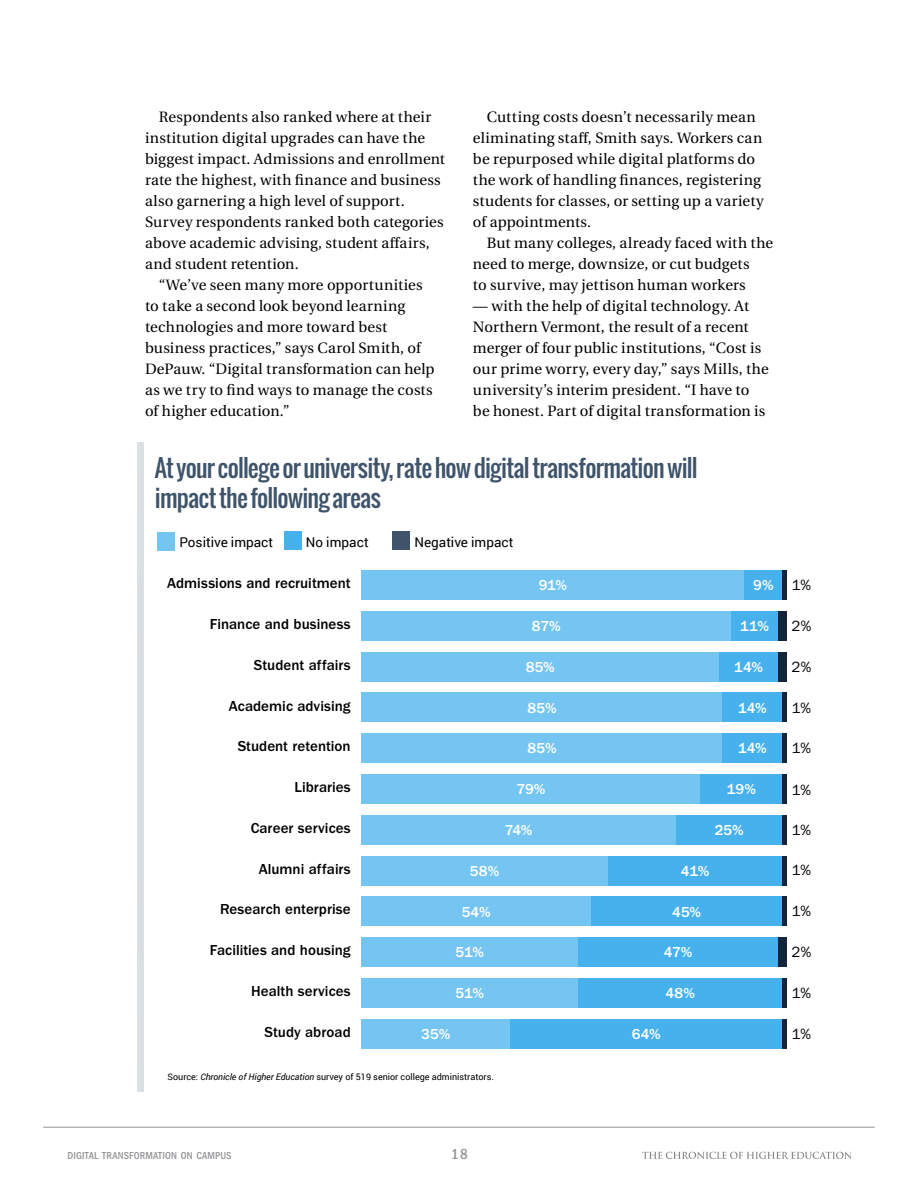
<style>
.page{position:relative;width:918px;height:1188px;background:#fff}
.page>*{position:absolute;margin:0;border:0;box-sizing:border-box;transform-origin:0 0}
.t1{font:24px/30px "Oswald";letter-spacing:-.03em;color:#3f546b}
.t2{font:15px/21px "Heuristica";letter-spacing:.01em;color:#000}
.t3{font:500 15px "ITC Franklin Gothic Std";letter-spacing:.005em;color:#000}
.t4{font:500 15px "ITC Franklin Gothic Std";color:#fff}
.t5{font:15px "ITC Franklin Gothic Std";color:#000}
.t6{font:500 condensed 15px "ITC Franklin Gothic Std";color:#939598}
.t7{font:13.5px "Roboto";color:#000}
.t8{font:500 condensed 10.5px "ITC Franklin Gothic Std";letter-spacing:.01em;color:#939598}
.t9{font:9px "Roboto";color:#000}
.s1{font-weight:400;color:#000}
.s2{font-style:italic}
</style>
<div class="page">
<hr style="left:43px;top:1127px;width:832px;height:1px;background:#939598">
<svg style="left:642px;top:1152px;width:209px;height:7px"></svg>
<div style="left:137px;top:442px;width:7px;height:650px;background:#d8dde1"></div>
<div style="left:157px;top:533px;width:18px;height:18px;background:#75c5f2"></div>
<div style="left:284px;top:532px;width:17px;height:18px;background:#47b1ee"></div>
<div style="left:392px;top:532px;width:18px;height:18px;background:#3f536b"></div>
<div style="left:361px;top:611px;width:370px;height:30px;background:#75c5f2"></div>
<div style="left:731px;top:611px;width:47px;height:30px;background:#47b1ee"></div>
<div style="left:778px;top:611px;width:9px;height:30px;background:#162439"></div>
<div style="left:361px;top:652px;width:358px;height:29px;background:#75c5f2"></div>
<div style="left:719px;top:652px;width:59px;height:29px;background:#47b1ee"></div>
<div style="left:778px;top:652px;width:9px;height:29px;background:#162439"></div>
<div style="left:361px;top:692px;width:362px;height:30px;background:#75c5f2"></div>
<div style="left:723px;top:692px;width:59px;height:30px;background:#47b1ee"></div>
<div style="left:782px;top:692px;width:5px;height:30px;background:#162439"></div>
<div style="left:361px;top:733px;width:362px;height:30px;background:#75c5f2"></div>
<div style="left:723px;top:733px;width:59px;height:30px;background:#47b1ee"></div>
<div style="left:782px;top:733px;width:5px;height:30px;background:#162439"></div>
<div style="left:361px;top:774px;width:340px;height:30px;background:#75c5f2"></div>
<div style="left:701px;top:774px;width:81px;height:30px;background:#47b1ee"></div>
<div style="left:782px;top:774px;width:5px;height:30px;background:#162439"></div>
<div style="left:361px;top:815px;width:315px;height:30px;background:#75c5f2"></div>
<div style="left:676px;top:815px;width:106px;height:30px;background:#47b1ee"></div>
<div style="left:782px;top:815px;width:5px;height:30px;background:#162439"></div>
<div style="left:361px;top:856px;width:247px;height:29px;background:#75c5f2"></div>
<div style="left:608px;top:856px;width:174px;height:29px;background:#47b1ee"></div>
<div style="left:782px;top:856px;width:5px;height:29px;background:#162439"></div>
<div style="left:361px;top:897px;width:230px;height:29px;background:#75c5f2"></div>
<div style="left:591px;top:897px;width:191px;height:29px;background:#47b1ee"></div>
<div style="left:782px;top:897px;width:5px;height:29px;background:#162439"></div>
<div style="left:361px;top:937px;width:217px;height:30px;background:#75c5f2"></div>
<div style="left:578px;top:937px;width:200px;height:30px;background:#47b1ee"></div>
<div style="left:778px;top:937px;width:9px;height:30px;background:#162439"></div>
<div style="left:361px;top:978px;width:217px;height:30px;background:#75c5f2"></div>
<div style="left:578px;top:978px;width:204px;height:30px;background:#47b1ee"></div>
<div style="left:782px;top:978px;width:5px;height:30px;background:#162439"></div>
<div style="left:361px;top:1019px;width:149px;height:30px;background:#75c5f2"></div>
<div style="left:510px;top:1019px;width:272px;height:30px;background:#47b1ee"></div>
<div style="left:782px;top:1019px;width:5px;height:30px;background:#162439"></div>
<div style="left:361px;top:570px;width:383px;height:30px;background:#75c5f2"></div>
<div style="left:744px;top:570px;width:38px;height:30px;background:#47b1ee"></div>
<div style="left:782px;top:570px;width:5px;height:30px;background:#162439"></div>
<p class="t2" style="left:473px;top:106px;width:292px;text-indent:14px">Cutting costs doesn’t necessarily mean eliminating staff, Smith says. Workers can be repurposed while digital platforms do the work of handling finances, registering students for classes, or setting up a variety of appointments.</p>
<p class="t2" style="left:473px;top:232px;width:302px;text-indent:14px">But many colleges, already faced with the need to merge, downsize, or cut budgets<br>to survive, may jettison human workers</p>
<p class="t2" style="left:473px;top:295px;width:297px">— with the help of digital technology. At Northern Vermont, the result of a recent merger of four public institutions, “Cost is our prime worry, every day,” says Mills, the university’s interim president. “I have to be honest. Part of digital transformation is</p>
<h1 class="t1" style="left:155px;top:452px;width:544px">At your college or university, rate how digital transformation will impact the following areas</h1>
<p class="t7" style="left:179px;top:533px;width:95px">Positive impact</p>
<p class="t7" style="left:306px;top:533px;width:64px">No impact</p>
<p class="t7" style="left:414px;top:533px;width:101px">Negative impact</p>
<p class="t3" style="left:167px;top:575px;width:185px">Admissions and recruitment</p>
<p class="t3" style="left:210px;top:616px;width:142px">Finance and business</p>
<p class="t3" style="left:254px;top:656px;width:98px">Student affairs</p>
<p class="t3" style="left:229px;top:697px;width:123px">Academic advising</p>
<p class="t3" style="left:238px;top:738px;width:115px">Student retention</p>
<p class="t3" style="left:295px;top:779px;width:58px">Libraries</p>
<p class="t3" style="left:251px;top:819px;width:102px">Career services</p>
<p class="t3" style="left:259px;top:860px;width:94px">Alumni affairs</p>
<p class="t3" style="left:220px;top:901px;width:132px">Research enterprise</p>
<p class="t3" style="left:210px;top:942px;width:142px">Facilities and housing</p>
<p class="t3" style="left:251px;top:982px;width:101px">Health services</p>
<p class="t3" style="left:265px;top:1023px;width:88px">Study abroad</p>
<p class="t2" style="left:145px;top:106px;width:302px;text-indent:14px">Respondents also ranked where at their institution digital upgrades can have the biggest impact. Admissions and enrollment rate the highest, with finance and business also garnering a high level of support.<br>Survey respondents ranked both categories above academic advising, student affairs, and student retention.</p>
<p class="t2" style="left:145px;top:274px;width:291px;text-indent:14px">“We’ve seen many more opportunities to take a second look beyond learning technologies and more toward best business practices,” says Carol Smith, of DePauw. “Digital transformation can help as we try to find ways to manage the costs of higher education.”</p>
<p class="t4" style="left:539px;top:577px;width:30px">91%</p>
<p class="t4" style="left:753px;top:577px;width:59px">9% <span class="s1">1%</span></p>
<p class="t4" style="left:532px;top:618px;width:30px">87%</p>
<p class="t4" style="left:740px;top:618px;width:30px">11%</p>
<p class="t5" style="left:792px;top:617px;width:21px">2%</p>
<p class="t4" style="left:526px;top:658px;width:31px">85%</p>
<p class="t4" style="left:734px;top:658px;width:30px">14%</p>
<p class="t5" style="left:792px;top:658px;width:21px">2%</p>
<p class="t4" style="left:527px;top:699px;width:31px">85%</p>
<p class="t4" style="left:738px;top:699px;width:30px">14%</p>
<p class="t5" style="left:792px;top:699px;width:21px">1%</p>
<p class="t4" style="left:527px;top:740px;width:31px">85%</p>
<p class="t4" style="left:738px;top:740px;width:30px">14%</p>
<p class="t5" style="left:792px;top:740px;width:21px">1%</p>
<p class="t4" style="left:516px;top:781px;width:31px">79%</p>
<p class="t4" style="left:727px;top:781px;width:31px">19%</p>
<p class="t5" style="left:792px;top:781px;width:21px">1%</p>
<p class="t4" style="left:505px;top:822px;width:29px">74%</p>
<p class="t4" style="left:715px;top:822px;width:30px">25%</p>
<p class="t5" style="left:792px;top:821px;width:21px">1%</p>
<p class="t4" style="left:470px;top:862px;width:31px">58%</p>
<p class="t4" style="left:681px;top:862px;width:30px">41%</p>
<p class="t5" style="left:792px;top:862px;width:21px">1%</p>
<p class="t4" style="left:462px;top:903px;width:30px">54%</p>
<p class="t4" style="left:672px;top:903px;width:31px">45%</p>
<p class="t5" style="left:792px;top:902px;width:21px">1%</p>
<p class="t4" style="left:456px;top:944px;width:30px">51%</p>
<p class="t4" style="left:664px;top:944px;width:30px">47%</p>
<p class="t5" style="left:792px;top:943px;width:21px">2%</p>
<p class="t4" style="left:456px;top:985px;width:30px">51%</p>
<p class="t4" style="left:666px;top:985px;width:31px">48%</p>
<p class="t5" style="left:792px;top:984px;width:21px">1%</p>
<p class="t4" style="left:421px;top:1026px;width:31px">35%</p>
<p class="t4" style="left:632px;top:1026px;width:30px">64%</p>
<p class="t5" style="left:792px;top:1025px;width:21px">1%</p>
<p class="t9" style="left:168px;top:1070px;width:328px">Source: <span class="s2">Chronicle of Higher Education</span> survey of 519 senior college administrators.</p>
<p class="t8" style="left:68px;top:1150px;width:166px">DIGITAL TRANSFORMATION ON CAMPUS</p>
<p class="t6" style="left:451px;top:1146px;width:18px">18</p>
</div>
